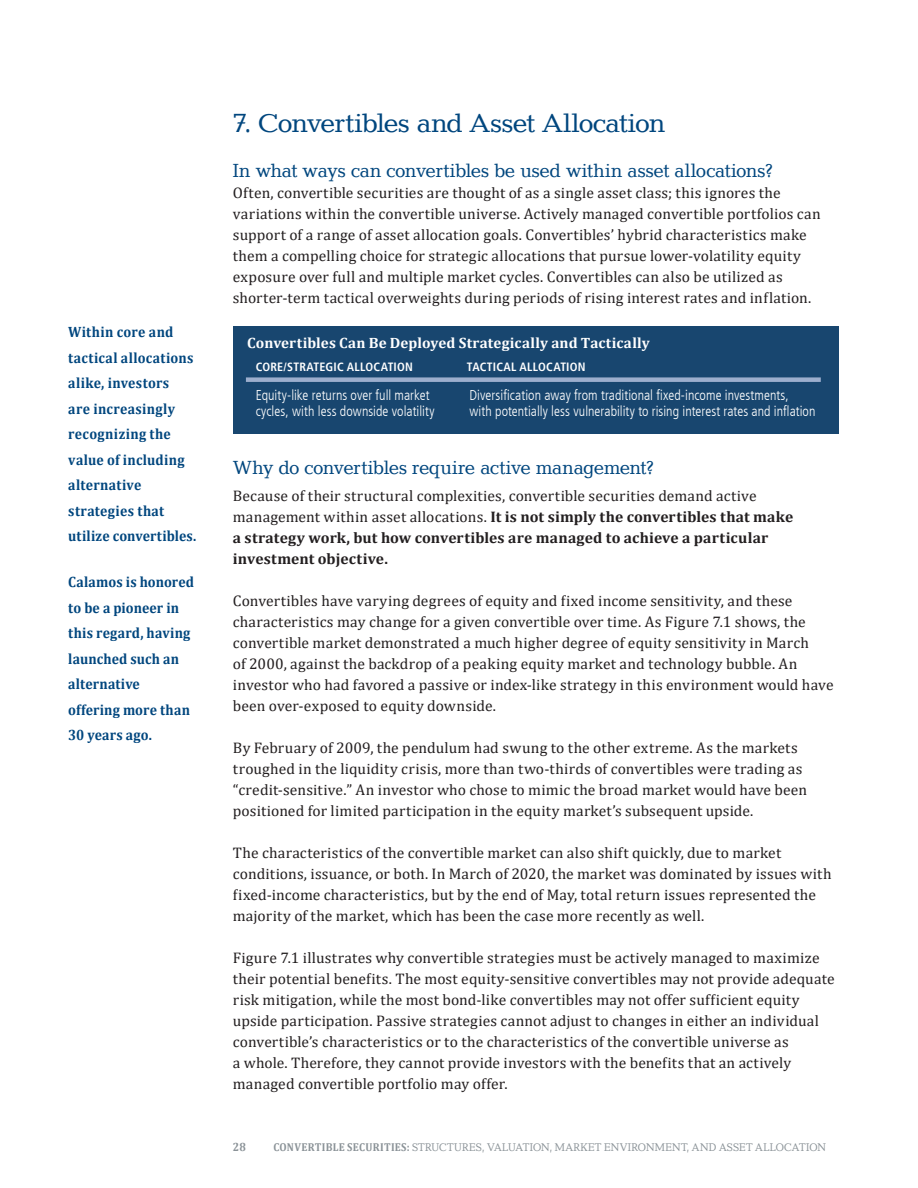
<style>
.page{position:relative;width:918px;height:1188px;background:#fff}
.page>*{position:absolute;margin:0;border:0;box-sizing:border-box;transform-origin:0 0}
.t1{font:27px "Canyon";letter-spacing:-.015em;color:#00467e;scale:1.04 1}
.t2{font:19.5px "Canyon";color:#00467e}
.t3{font:15.3px/21px "Cambria";letter-spacing:.01em;color:#231f20}
.t4{font:700 15.3px/21px "Cambria";letter-spacing:.005em;color:#231f20}
.t5{font:700 15px/25.5px "Cambria";letter-spacing:.015em;color:#00467e;scale:.92 1}
.t6{font:700 15px "Cambria";letter-spacing:.01em;color:#fff}
.t7{font:300 condensed 14.25px/15.8px "Frutiger LT";letter-spacing:.005em;color:#fff}
.t8{font:700 condensed 12px "Frutiger LT";letter-spacing:.015em;color:#fff}
.t9{font:700 12px "Cambria";color:#8a9297;scale:.91 1}
.t10{font:11.55px "Canyon";letter-spacing:.02em;color:#8a9297;scale:.91 1}
.s1{font-weight:400}
.s2{font-family:"Cambria";font-weight:700}
</style>
<div class="page">
<div style="left:233px;top:326px;width:605px;height:108px;background:#18466f"></div>
<svg style="left:246px;top:377px;width:575px;height:5px;background:#8ea3c3"></svg>
<p class="t5" style="left:68px;top:319px;width:141px">Within core and tactical allocations alike, investors<br>are increasingly recognizing the value of including alternative strategies that utilize convertibles.</p>
<p class="t5" style="left:68px;top:569px;width:138px">Calamos is honored to be a pioneer in this regard, having launched such an alternative offering more than<br>30 years ago.</p>
<h1 class="t1" style="left:233px;top:108px;width:417px">7. Convertibles and Asset Allocation</h1>
<p class="t2" style="left:233px;top:160px;width:541px">In what ways can convertibles be used within asset allocations?</p>
<p class="t3" style="left:233px;top:182px;width:589px">Often, convertible securities are thought of as a single asset class; this ignores the variations within the convertible universe. Actively managed convertible portfolios can support of a range of asset allocation goals. Convertibles’ hybrid characteristics make them a compelling choice for strategic allocations that pursue lower-volatility equity exposure over full and multiple market cycles. Convertibles can also be utilized as shorter-term tactical overweights during periods of rising interest rates and inflation.</p>
<p class="t6" style="left:247px;top:332px;width:404px">Convertibles Can Be Deployed Strategically and Tactically</p>
<p class="t8" style="left:256px;top:360px;width:159px">CORE/STRATEGIC ALLOCATION</p>
<p class="t8" style="left:467px;top:360px;width:120px">TACTICAL ALLOCATION</p>
<p class="t7" style="left:256px;top:388px;width:180px">Equity-like returns over full market cycles, with less downside volatility</p>
<p class="t7" style="left:470px;top:388px;width:348px">Diversification away from traditional fixed-income investments,<br>with potentially less vulnerability to rising interest rates and inflation</p>
<p class="t2" style="left:233px;top:457px;width:422px">Why do convertibles require active management?</p>
<p class="t4" style="left:233px;top:485px;width:562px"><span class="s1">Because of their structural complexities, convertible securities demand active management within asset allocations.</span> It is not simply the convertibles that make a strategy work, but how convertibles are managed to achieve a particular investment objective.</p>
<p class="t3" style="left:233px;top:590px;width:602px">Convertibles have varying degrees of equity and fixed income sensitivity, and these characteristics may change for a given convertible over time. As Figure 7.1 shows, the convertible market demonstrated a much higher degree of equity sensitivity in March<br>of 2000, against the backdrop of a peaking equity market and technology bubble. An investor who had favored a passive or index-like strategy in this environment would have been over-exposed to equity downside.</p>
<p class="t3" style="left:233px;top:737px;width:576px">By February of 2009, the pendulum had swung to the other extreme. As the markets troughed in the liquidity crisis, more than two-thirds of convertibles were trading as “credit-sensitive.” An investor who chose to mimic the broad market would have been positioned for limited participation in the equity market’s subsequent upside.</p>
<p class="t3" style="left:233px;top:842px;width:600px">The characteristics of the convertible market can also shift quickly, due to market conditions, issuance, or both. In March of 2020, the market was dominated by issues with fixed-income characteristics, but by the end of May, total return issues represented the majority of the market, which has been the case more recently as well.</p>
<p class="t3" style="left:233px;top:947px;width:603px">Figure 7.1 illustrates why convertible strategies must be actively managed to maximize their potential benefits. The most equity-sensitive convertibles may not provide adequate risk mitigation, while the most bond-like convertibles may not offer sufficient equity upside participation. Passive strategies cannot adjust to changes in either an individual convertible’s characteristics or to the characteristics of the convertible universe as<br>a whole. Therefore, they cannot provide investors with the benefits that an actively managed convertible portfolio may offer.</p>
<p class="t9" style="left:233px;top:1139px;width:16px">28</p>
<p class="t10" style="left:273px;top:1141px;width:609px"><span class="s2">CONVERTIBLE SECURITIES:</span> STRUCTURES, VALUATION, MARKET ENVIRONMENT, AND ASSET ALLOCATION</p>
</div>
